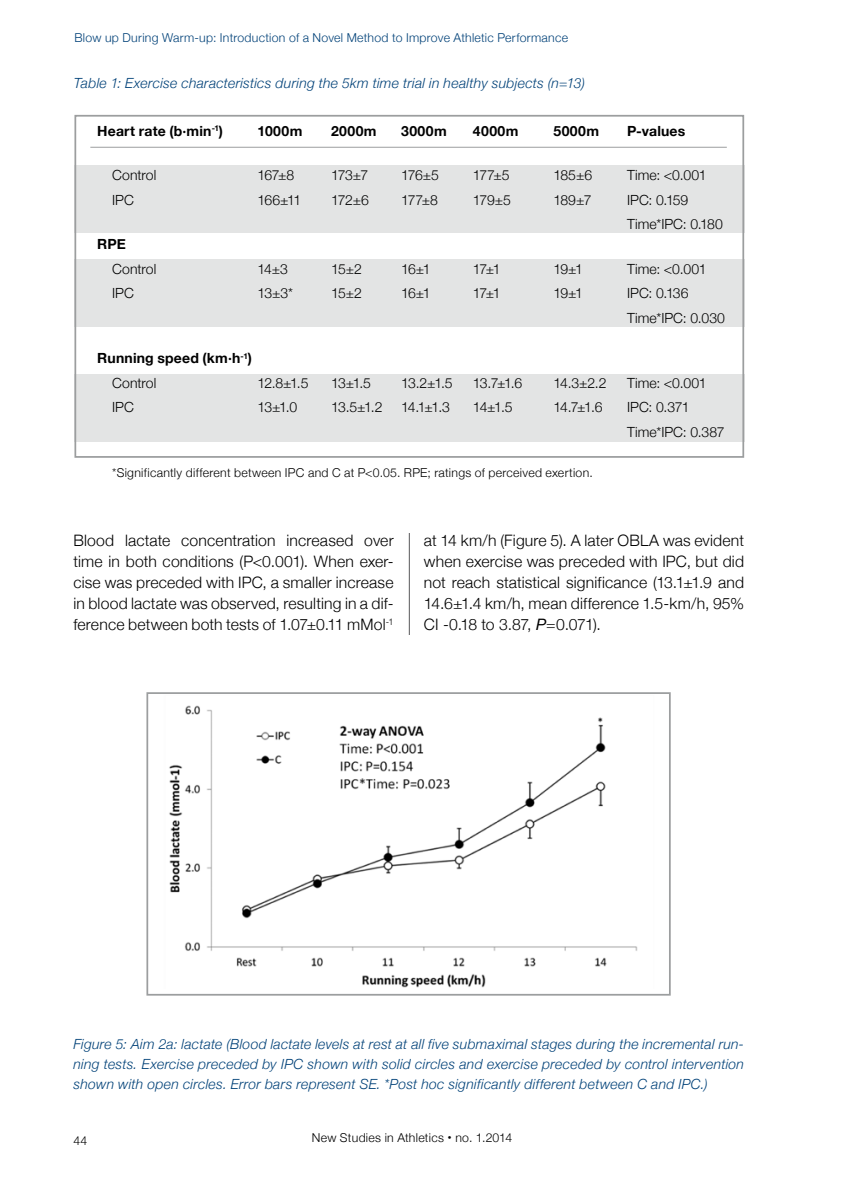
<style>
.page{position:relative;width:844px;height:1191px;background:#fff}
.page>*{position:absolute;margin:0;border:0;box-sizing:border-box;transform-origin:0 0}
.t1{font:300 15.75px/21px "Helvetica Neue";letter-spacing:.01em;color:#000;text-align:justify}
.t2{font:italic 300 14px/20.1px "Helvetica Neue";letter-spacing:.02em;color:#004178;text-align:justify}
.t3{font:300 14px/24.5px "Helvetica Neue";letter-spacing:-.005em;color:#000}
.t4{font:700 14px/24.5px "Helvetica Neue";letter-spacing:.015em;color:#000}
.t5{font:300 12.25px "Helvetica Neue";letter-spacing:.025em;color:#000}
.t6{font:300 12.25px "Helvetica Neue";letter-spacing:.025em;color:#004178}
.s1{font-weight:300}
.s2{font-weight:400;font-style:italic}
.s3{font-weight:700;font-size:15.75px}
</style>
<div class="page">
<hr style="left:409px;top:74px;width:1px;height:1017px;background:#58585a">
<div style="left:74px;top:74px;width:670px;height:459px;background:#fff"></div>
<div style="left:74px;top:373px;width:670px;height:68px;background:#e3e4e4"></div>
<div style="left:74px;top:259px;width:670px;height:68px;background:#e3e4e4"></div>
<div style="left:74px;top:165px;width:670px;height:67px;background:#e3e4e4"></div>
<hr style="left:90px;top:147px;width:636px;height:1px;background:#9c9e9f">
<div style="left:74px;top:115px;width:670px;height:343px;border:2px solid #9c9e9f"></div>
<div style="left:73px;top:1035px;width:671px;height:56px;background:#fff"></div>
<div style="left:74px;top:635px;width:670px;height:400px;background:#fff"></div>
<img style="left:169px;top:705px;width:469px;height:283px">
<div style="left:146px;top:692px;width:524px;height:303px;border:2px solid #9c9e9f"></div>
<p class="t6" style="left:74px;top:30px;width:495px">Blow up During Warm-up: Introduction of a Novel Method to Improve Athletic Performance</p>
<p class="t2" style="left:74px;top:73px;width:512px">Table 1: Exercise characteristics during the 5km time trial in healthy subjects (n=13)</p>
<p class="t4" style="left:97px;top:118px;width:127px">Heart rate (b·min<sup>-1</sup>)</p>
<p class="t4" style="left:257px;top:118px;width:46px">1000m</p>
<p class="t4" style="left:331px;top:118px;width:47px">2000m</p>
<p class="t4" style="left:401px;top:118px;width:47px">3000m</p>
<p class="t4" style="left:473px;top:118px;width:47px">4000m</p>
<p class="t4" style="left:553px;top:118px;width:47px">5000m</p>
<p class="t4" style="left:627px;top:118px;width:60px">P-values</p>
<p class="t3" style="left:112px;top:163px;width:46px">Control</p>
<p class="t3" style="left:257px;top:163px;width:38px">167±8</p>
<p class="t3" style="left:331px;top:163px;width:39px">173±7</p>
<p class="t3" style="left:401px;top:163px;width:39px">176±5</p>
<p class="t3" style="left:473px;top:163px;width:38px">177±5</p>
<p class="t3" style="left:553px;top:163px;width:40px">185±6</p>
<p class="t3" style="left:627px;top:163px;width:81px">Time: &lt;0.001</p>
<p class="t3" style="left:112px;top:187px;width:23px">IPC</p>
<p class="t3" style="left:257px;top:187px;width:45px">166±11</p>
<p class="t3" style="left:331px;top:187px;width:39px">172±6</p>
<p class="t3" style="left:401px;top:187px;width:38px">177±8</p>
<p class="t3" style="left:473px;top:187px;width:39px">179±5</p>
<p class="t3" style="left:553px;top:187px;width:39px">189±7</p>
<p class="t3" style="left:627px;top:187px;width:97px">IPC: 0.159<br>Time*IPC: 0.180</p>
<p class="t4" style="left:97px;top:232px;width:30px">RPE</p>
<p class="t3" style="left:112px;top:256px;width:46px">Control</p>
<p class="t3" style="left:257px;top:256px;width:32px">14±3</p>
<p class="t3" style="left:331px;top:256px;width:32px">15±2</p>
<p class="t3" style="left:401px;top:256px;width:31px">16±1</p>
<p class="t3" style="left:473px;top:256px;width:29px">17±1</p>
<p class="t3" style="left:553px;top:256px;width:31px">19±1</p>
<p class="t3" style="left:627px;top:256px;width:81px">Time: &lt;0.001</p>
<p class="t3" style="left:112px;top:281px;width:23px">IPC</p>
<p class="t3" style="left:257px;top:281px;width:37px">13±3*</p>
<p class="t3" style="left:331px;top:281px;width:32px">15±2</p>
<p class="t3" style="left:401px;top:281px;width:31px">16±1</p>
<p class="t3" style="left:473px;top:281px;width:29px">17±1</p>
<p class="t3" style="left:553px;top:281px;width:31px">19±1</p>
<p class="t3" style="left:627px;top:281px;width:99px">IPC: 0.136<br>Time*IPC: 0.030</p>
<p class="t4" style="left:112px;top:346px;width:141px;text-indent:-15px">Running speed (km·h<sup>-1</sup>)<br><span class="s1">Control</span></p>
<p class="t3" style="left:257px;top:370px;width:52px">12.8±1.5</p>
<p class="t3" style="left:331px;top:370px;width:41px">13±1.5</p>
<p class="t3" style="left:401px;top:370px;width:53px">13.2±1.5</p>
<p class="t3" style="left:473px;top:370px;width:51px">13.7±1.6</p>
<p class="t3" style="left:553px;top:370px;width:54px">14.3±2.2</p>
<p class="t3" style="left:627px;top:370px;width:81px">Time: &lt;0.001</p>
<p class="t3" style="left:112px;top:395px;width:23px">IPC</p>
<p class="t3" style="left:257px;top:395px;width:41px">13±1.0</p>
<p class="t3" style="left:331px;top:395px;width:53px">13.5±1.2</p>
<p class="t3" style="left:401px;top:395px;width:50px">14.1±1.3</p>
<p class="t3" style="left:473px;top:395px;width:41px">14±1.5</p>
<p class="t3" style="left:553px;top:395px;width:50px">14.7±1.6</p>
<p class="t3" style="left:627px;top:395px;width:99px">IPC: 0.371<br>Time*IPC: 0.387</p>
<p class="t5" style="left:112px;top:465px;width:482px">*Significantly different between IPC and C at P&lt;0.05. RPE; ratings of perceived exertion.</p>
<p class="t1" style="left:73px;top:530px;width:321px">Blood lactate concentration increased over time in both conditions (P&lt;0.001). When exer&shy;cise was preceded with IPC, a smaller increase in blood lactate was observed, resulting in a dif&shy;ference between both tests of 1.07±0.11 mMol<sup>-1</sup></p>
<p class="t1" style="left:424px;top:530px;width:321px">at 14 km/h (Figure 5). A later OBLA was evident when exercise was preceded with IPC, but did not reach statistical significance (13.1±1.9 and 14.6±1.4 km/h, mean difference 1.5-km/h, 95% CI -0.18 to 3.87, <span class="s2">P</span>=0.071).</p>
<p class="t2" style="left:73px;top:1033px;width:672px">Figure 5: Aim 2a: lactate (Blood lactate levels at rest at all five submaximal stages during the incremental run&shy;ning tests. Exercise preceded by IPC shown with solid circles and exercise preceded by control intervention shown with open circles. Error bars represent SE. *Post hoc significantly different between C and IPC.)</p>
<p class="t5" style="left:73px;top:1133px;width:15px">44</p>
<p class="t5" style="left:312px;top:1130px;width:202px">New Studies in Athletics <span class="s3">·</span> no. 1.2014</p>
</div>
